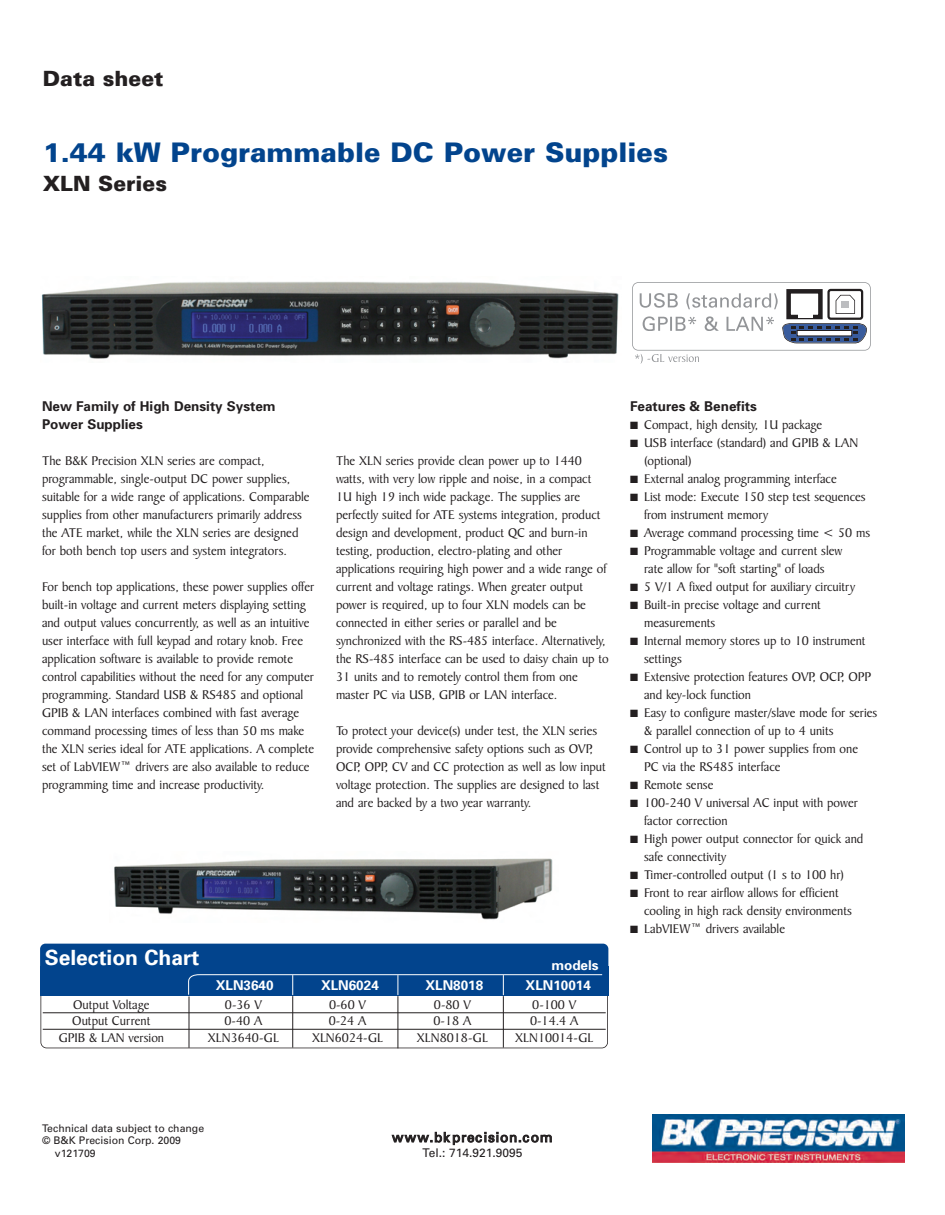
<style>
.page{position:relative;width:945px;height:1215px;background:#fff}
.page>*{position:absolute;margin:0;border:0;box-sizing:border-box;transform-origin:0 0}
.t1{font:900 27px "Univers";color:#02448d}
.t2{font:900 21px "Univers";color:#231f20}
.t3{font:700 21px "Univers";color:#fff}
.t4{font:13.5px/18px "Baker Signet BT";color:#231f20}
.t5{font:700 13.5px/18px "Univers";color:#231f20}
.t6{font:700 13.5px "Univers";color:#fff}
.t7{font:13.5px "Univers";letter-spacing:.055em;color:#231f20}
.t8{font:12px "Univers";color:#231f20}
.t9{font:10.5px "Univers";color:#231f20}
</style>
<div class="page">
<div style="left:40px;top:980px;width:568px;height:68px;border:2px solid #231f20;border-radius:6px"></div>
<hr style="left:43px;top:1012px;width:563px;height:1px;background:#231f20">
<hr style="left:43px;top:1029px;width:563px;height:1px;background:#231f20">
<div style="left:40px;top:966px;width:568px;height:30px;background:#02448d"></div>
<div style="left:40px;top:944px;width:568px;height:43px;background:#02448d;border-radius:5px"></div>
<img style="left:41px;top:281px;width:578px;height:78px">
<hr style="left:189px;top:997px;width:1px;height:51px;background:#231f20">
<hr style="left:292px;top:996px;width:1px;height:52px;background:#231f20">
<hr style="left:398px;top:996px;width:1px;height:52px;background:#231f20">
<hr style="left:503px;top:996px;width:1px;height:52px;background:#231f20">
<img style="left:652px;top:1114px;width:252px;height:48px">
<svg style="left:188px;top:974px;width:415px;height:21px"></svg>
<img style="left:114px;top:858px;width:439px;height:62px">
<svg style="left:632px;top:282px;width:239px;height:82px"></svg>
<div style="left:842px;top:301px;width:7px;height:7px;background:#bcbdc0"></div>
<h2 class="t2" style="left:43px;top:71px;width:122px">Data sheet</h2>
<h1 class="t1" style="left:43px;top:142px;width:627px">1.44 kW Programmable DC Power Supplies</h1>
<h2 class="t2" style="left:43px;top:176px;width:126px">XLN Series</h2>
<p class="t5" style="left:42px;top:398px;width:235px">New Family of High Density System<br>Power Supplies</p>
<p class="t4" style="left:42px;top:453px;width:269px">The B&amp;K Precision XLN series are compact, programmable, single-output DC power supplies, suitable for a wide range of applications. Comparable supplies from other manufacturers primarily address the ATE market, while the XLN series are designed for both bench top users and system integrators.</p>
<p class="t4" style="left:42px;top:579px;width:274px">For bench top applications, these power supplies offer built-in voltage and current meters displaying setting and output values concurrently, as well as an intuitive user interface with full keypad and rotary knob. Free application software is available to provide remote control capabilities without the need for any computer programming. Standard USB &amp; RS485 and optional GPIB &amp; LAN interfaces combined with fast average command processing times of less than 50 ms make the XLN series ideal for ATE applications. A complete set of LabVIEW™ drivers are also available to reduce programming time and increase productivity.</p>
<p class="t4" style="left:336px;top:453px;width:274px">The XLN series provide clean power up to 1440 watts, with very low ripple and noise, in a compact 1U high 19 inch wide package. The supplies are perfectly suited for ATE systems integration, product design and development, product QC and burn-in testing, production, electro-plating and other applications requiring high power and a wide range of current and voltage ratings. When greater output power is required, up to four XLN models can be connected in either series or parallel and be synchronized with the RS-485 interface. Alternatively, the RS-485 interface can be used to daisy chain up to 31 units and to remotely control them from one master PC via USB, GPIB or LAN interface.</p>
<p class="t4" style="left:336px;top:723px;width:271px">To protect your device(s) under test, the XLN series provide comprehensive safety options such as OVP, OCP, OPP, CV and CC protection as well as low input voltage protection. The supplies are designed to last and are backed by a two year warranty.</p>
<h2 class="t3" style="left:45px;top:950px;width:156px">Selection Chart</h2>
<p class="t6" style="left:551px;top:961px;width:49px">models</p>
<p class="t6" style="left:216px;top:981px;width:59px">XLN3640</p>
<p class="t6" style="left:321px;top:981px;width:59px">XLN6024</p>
<p class="t6" style="left:426px;top:981px;width:59px">XLN8018</p>
<p class="t6" style="left:526px;top:981px;width:67px">XLN10014</p>
<p class="t4" style="left:73px;top:997px;width:78px">Output Voltage</p>
<p class="t4" style="left:225px;top:997px;width:38px">0-36 V</p>
<p class="t4" style="left:329px;top:997px;width:38px">0-60 V</p>
<p class="t4" style="left:434px;top:997px;width:38px">0-80 V</p>
<p class="t4" style="left:532px;top:997px;width:46px">0-100 V</p>
<p class="t4" style="left:72px;top:1013px;width:80px">Output Current</p>
<p class="t4" style="left:225px;top:1013px;width:39px">0-40 A</p>
<p class="t4" style="left:329px;top:1013px;width:39px">0-24 A</p>
<p class="t4" style="left:434px;top:1013px;width:39px">0-18 A</p>
<p class="t4" style="left:530px;top:1013px;width:50px">0-14.4 A</p>
<p class="t4" style="left:59px;top:1030px;width:107px">GPIB &amp; LAN version</p>
<p class="t4" style="left:208px;top:1030px;width:73px">XLN3640-GL</p>
<p class="t4" style="left:312px;top:1030px;width:73px">XLN6024-GL</p>
<p class="t4" style="left:417px;top:1030px;width:73px">XLN8018-GL</p>
<p class="t4" style="left:515px;top:1030px;width:80px">XLN10014-GL</p>
<p class="t5" style="left:630px;top:398px;width:128px">Features &amp; Benefits</p>
<p class="t4" style="left:630px;top:417px;width:194px">■ Compact, high density, 1U package</p>
<p class="t4" style="left:644px;top:435px;width:216px;text-indent:-14px">■ USB interface (standard) and GPIB &amp; LAN (optional)</p>
<p class="t4" style="left:630px;top:471px;width:208px">■ External analog programming interface</p>
<p class="t4" style="left:644px;top:489px;width:223px;text-indent:-14px">■ List mode: Execute 150 step test sequences from instrument memory</p>
<p class="t4" style="left:630px;top:525px;width:242px">■ Average command processing time &lt; 50 ms</p>
<p class="t4" style="left:630px;top:543px;width:214px;text-align:center">■ Programmable voltage and current slew rate allow for "soft starting" of loads</p>
<p class="t4" style="left:630px;top:579px;width:227px">■ 5 V/1 A fixed output for auxiliary circuitry</p>
<p class="t4" style="left:644px;top:597px;width:178px;text-indent:-14px">■ Built-in precise voltage and current measurements</p>
<p class="t4" style="left:644px;top:633px;width:223px;text-indent:-14px">■ Internal memory stores up to 10 instrument settings</p>
<p class="t4" style="left:644px;top:669px;width:229px;text-indent:-14px">■ Extensive protection features OVP, OCP, OPP and key-lock function</p>
<p class="t4" style="left:644px;top:705px;width:235px;text-indent:-14px">■ Easy to configure master/slave mode for series &amp; parallel connection of up to 4 units</p>
<p class="t4" style="left:644px;top:741px;width:216px;text-indent:-14px">■ Control up to 31 power supplies from one<br>PC via the RS485 interface</p>
<p class="t4" style="left:630px;top:777px;width:85px">■ Remote sense</p>
<p class="t4" style="left:644px;top:795px;width:215px;text-indent:-14px">■ 100-240 V universal AC input with power factor correction</p>
<p class="t4" style="left:644px;top:831px;width:221px;text-indent:-14px">■ High power output connector for quick and safe connectivity</p>
<p class="t4" style="left:630px;top:867px;width:216px">■ Timer-controlled output (1 s to 100 hr)</p>
<p class="t4" style="left:644px;top:885px;width:209px;text-indent:-14px">■ Front to rear airflow allows for efficient cooling in high rack density environments</p>
<p class="t4" style="left:630px;top:921px;width:157px">■ LabVIEW™ drivers available</p>
<p class="t9" style="left:42px;top:1124px;width:164px">Technical data subject to change</p>
<p class="t9" style="left:42px;top:1137px;width:141px">© B&amp;K Precision Corp. 2009</p>
<p class="t9" style="left:55px;top:1149px;width:42px">v121709</p>
<p class="t7" style="left:392px;top:1132px;width:162px">www.bk precision.com</p>
<p class="t8" style="left:423px;top:1149px;width:101px">Tel.: 714.921.9095</p>
</div>
